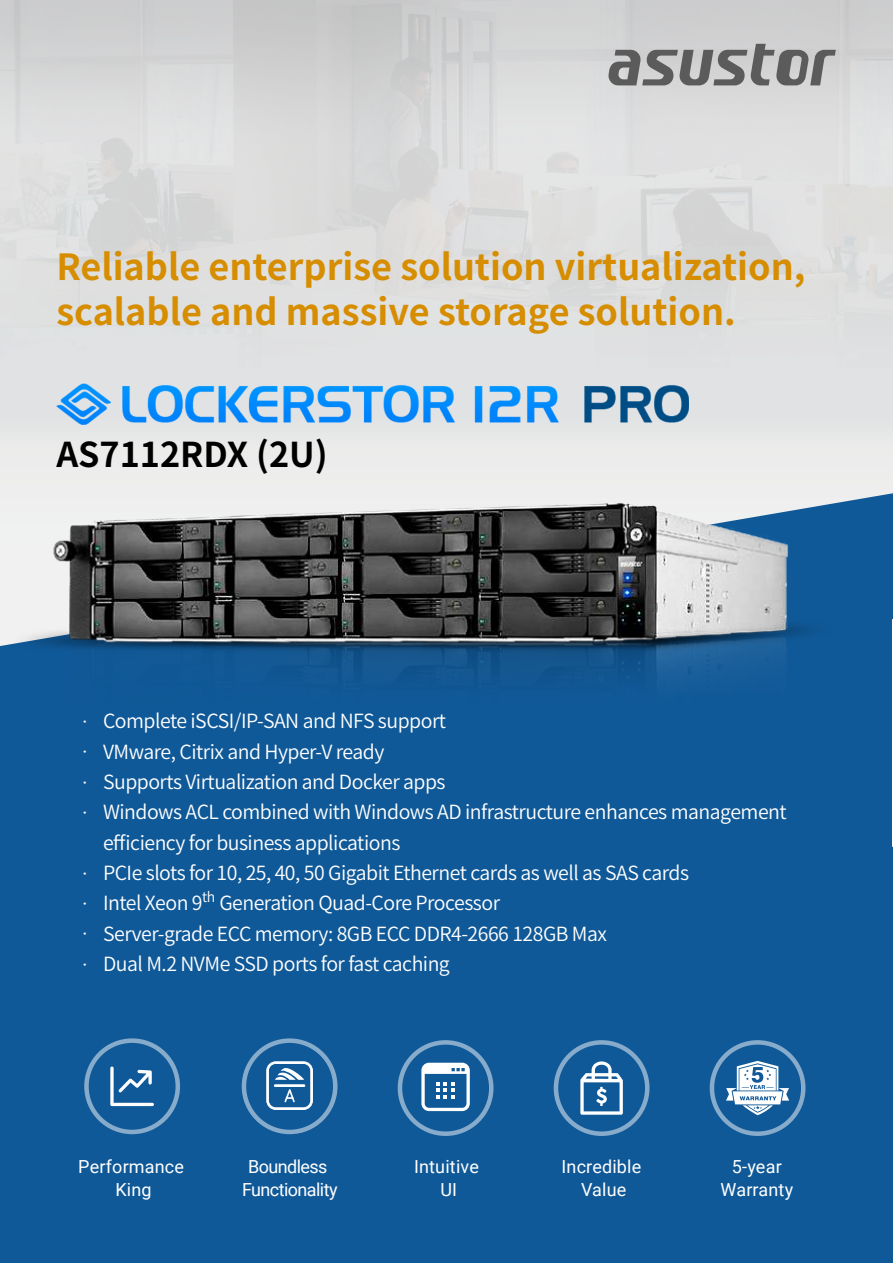
<style>
.page{position:relative;width:893px;height:1263px;background:#fff}
.page>*{position:absolute;margin:0;border:0;box-sizing:border-box;transform-origin:0 0}
.t1{font:700 36px/45px "Noto Sans CJ Ktc";color:#d68d00}
.t2{font:700 34.2px "Noto Sans CJ Ktc";color:#000}
.t3{font:600 19.5px/30.3px "Noto Sans CJ Ktc";letter-spacing:-.025em;color:#fff}
.t4{font:18px/22.5px "Roboto";letter-spacing:.01em;color:#fff;text-align:center}
.t5{font:18px/22.5px "Roboto";letter-spacing:-.03em;color:#fff;text-align:center}
.s1{font-weight:300}
</style>
<div class="page">
<img style="left:0;top:0;width:892px;height:493px">
<div style="left:0;top:493px;width:892px;height:770px;background:#105998"></div>
<svg style="left:608px;top:44px;width:228px;height:41px"></svg>
<img style="left:9px;top:502px;width:827px;height:199px">
<img style="left:56px;top:384px;width:632px;height:40px">
<div style="left:84px;top:1038px;width:96px;height:96px;border:5px solid #fff;border-radius:50%"></div>
<svg style="left:110px;top:1066px;width:44px;height:40px"></svg>
<div style="left:242px;top:1038px;width:95px;height:96px;border:5px solid #fff;border-radius:50%"></div>
<svg style="left:266px;top:1061px;width:47px;height:49px"></svg>
<div style="left:398px;top:1040px;width:95px;height:96px;border:5px solid #fff;border-radius:50%"></div>
<svg style="left:421px;top:1063px;width:49px;height:48px"></svg>
<div style="left:554px;top:1040px;width:95px;height:96px;border:5px solid #fff;border-radius:50%"></div>
<svg style="left:580px;top:1061px;width:43px;height:54px"></svg>
<div style="left:710px;top:1040px;width:95px;height:96px;border:5px solid #fff;border-radius:50%"></div>
<svg style="left:726px;top:1061px;width:63px;height:54px"></svg>
<hr style="left:892px;top:0;width:1px;height:1263px;background:#105998">
<hr style="left:892px;top:783px;width:1px;height:480px;background:#fff">
<svg style="left:892px;top:619px;width:1px;height:231px"></svg>
<h1 class="t1" style="left:56px;top:245px;width:751px">Reliable enterprise solution virtualization, scalable and massive storage solution.</h1>
<h2 class="t2" style="left:56px;top:435px;width:273px">AS7112RDX (2U)</h2>
<p class="t3" style="left:75px;top:706px;width:372px"><span class="s1">•</span> Complete iSCSI/IP-SAN and NFS support</p>
<p class="t3" style="left:75px;top:737px;width:311px"><span class="s1">•</span> VMware, Citrix and Hyper-V ready</p>
<p class="t3" style="left:75px;top:767px;width:372px"><span class="s1">•</span> Supports Virtualization and Docker apps</p>
<p class="t3" style="left:103px;top:797px;width:685px;text-indent:-28px"><span class="s1">•</span> Windows ACL combined with Windows AD infrastructure enhances management efficiency for business applications</p>
<p class="t3" style="left:75px;top:858px;width:615px"><span class="s1">•</span> PCIe slots for 10, 25, 40, 50 Gigabit Ethernet cards as well as SAS cards</p>
<p class="t3" style="left:75px;top:888px;width:426px"><span class="s1">•</span> Intel Xeon 9<sup>th</sup> Generation Quad-Core Processor</p>
<p class="t3" style="left:75px;top:919px;width:533px"><span class="s1">•</span> Server-grade ECC memory: 8GB ECC DDR4-2666 128GB Max</p>
<p class="t3" style="left:75px;top:949px;width:376px"><span class="s1">•</span> Dual M.2 NVMe SSD ports for fast caching</p>
<p class="t4" style="left:78px;top:1157px;width:107px">Performance<br>King</p>
<p class="t5" style="left:242px;top:1157px;width:97px">Boundless<br>Functionality</p>
<p class="t4" style="left:414px;top:1157px;width:66px">Intuitive<br>UI</p>
<p class="t4" style="left:561px;top:1157px;width:81px">Incredible<br>Value</p>
<p class="t4" style="left:720px;top:1157px;width:74px">5-year<br>Warranty</p>
</div>
